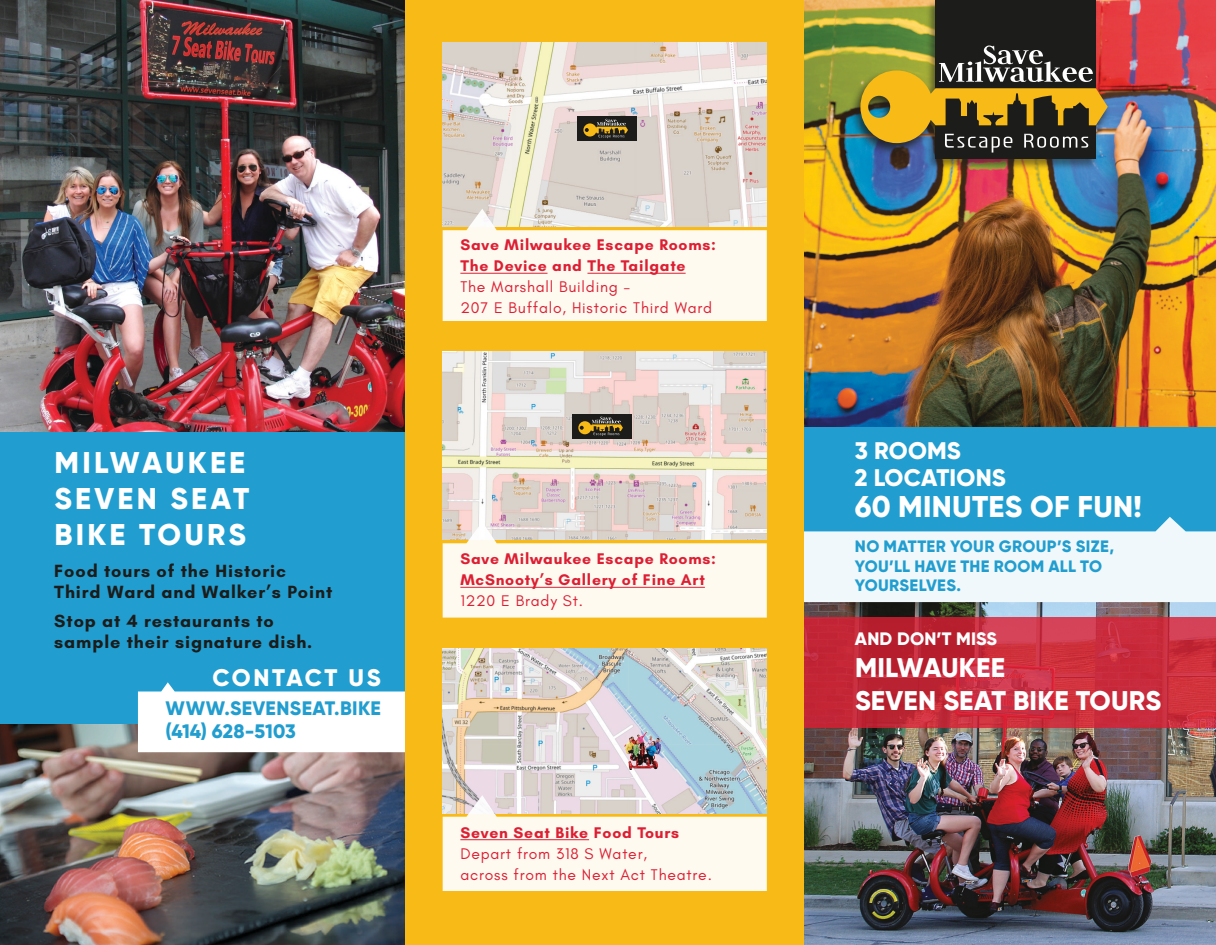
<style>
.page{position:relative;width:1216px;height:945px;background:#fff}
.page>*{position:absolute;margin:0;border:0;box-sizing:border-box;transform-origin:0 0}
.Sub-heading{font:800 30px/36px "Gilroy";letter-spacing:.1em;color:#fff}
.Sub-heading-2{font:800 30px "Gilroy";letter-spacing:.01em;color:#fff}
.Sub-heading-3{font:800 27px "Gilroy";letter-spacing:.01em;color:#fff}
.Sub-heading-4{font:800 24px "Gilroy";letter-spacing:.005em;color:#fff}
.Sub-heading__flushed{font:800 24px "Gilroy";letter-spacing:.1em;color:#fff}
.Sub-heading-5{font:800 19.5px "Gilroy";letter-spacing:.01em;color:#219ecf}
.Body_Text__dark{font:700 18px/21.6px "Glacial Indifference";letter-spacing:.05em;color:#1c1c1b}
.Sub-heading-6{font:800 18px "Gilroy";letter-spacing:.01em;color:#fff}
.Sub-heading-7{font:800 16.5px/19.8px "Gilroy";letter-spacing:.015em;color:#219ecf}
.Body_Text__dark-2{font:700 15.75px "Glacial Indifference";letter-spacing:.05em;color:#dd1e33}
.Body_Text__dark-3{font:15.75px "Glacial Indifference";letter-spacing:.05em;color:#dd1e33}
</style>
<div class="page">
<img style="left:803px;top:602px;width:412px;height:343px">
<svg style="left:803px;top:617px;width:412px;height:110px;background:#c72c3c"></svg>
<img style="left:803px;top:0;width:412px;height:427px">
<div style="left:803px;top:427px;width:412px;height:175px;background:#219ecf"></div>
<svg style="left:803px;top:517px;width:412px;height:85px"></svg>
<img style="left:0;top:0;width:405px;height:432px">
<div style="left:0;top:432px;width:405px;height:513px;background:#219ecf"></div>
<img style="left:0;top:724px;width:405px;height:221px">
<svg style="left:138px;top:682px;width:267px;height:70px;background:#e1f2f8"></svg>
<div style="left:405px;top:0;width:398px;height:945px;background:#f8ba16"></div>
<div style="left:926px;top:0;width:172px;height:170px;background:#1c1c1b;opacity:.5"></div>
<div style="left:935px;top:0;width:160px;height:158px;background:#1c1c1b"></div>
<div style="left:848px;top:68px;width:263px;height:89px;background:#1c1c1b;opacity:.8"></div>
<svg style="left:860px;top:46px;width:247px;height:107px"></svg>
<img style="left:442px;top:43px;width:324px;height:166px">
<svg style="left:442px;top:209px;width:324px;height:112px;background:#f9f3e5"></svg>
<hr style="left:460px;top:273px;width:87px;height:1px;background:#dd1e33">
<hr style="left:587px;top:273px;width:98px;height:1px;background:#dd1e33">
<img style="left:442px;top:352px;width:324px;height:170px">
<svg style="left:442px;top:522px;width:324px;height:96px;background:#f8f0e2"></svg>
<hr style="left:460px;top:587px;width:245px;height:1px;background:#dd1e33">
<img style="left:442px;top:648px;width:324px;height:147px">
<svg style="left:442px;top:795px;width:324px;height:96px;background:#f5f0e4"></svg>
<hr style="left:460px;top:839px;width:129px;height:1px;background:#dd1e33">
<img style="left:624px;top:732px;width:37px;height:37px">
<div style="left:577px;top:116px;width:60px;height:25px;background:#1c1c1b"></div>
<svg style="left:583px;top:119px;width:45px;height:19px"></svg>
<div style="left:572px;top:414px;width:60px;height:25px;background:#1c1c1b"></div>
<svg style="left:578px;top:417px;width:45px;height:19px"></svg>
<p class="Sub-heading" style="left:54px;top:444px;width:196px">MILWAUKEE<br>SEVEN SEAT</p>
<p class="Sub-heading" style="left:54px;top:516px;width:193px">BIKE TOURS</p>
<p class="Body_Text__dark" style="left:54px;top:560px;width:279px">Food tours of the Historic<br>Third Ward and Walker’s Point</p>
<p class="Body_Text__dark" style="left:54px;top:610px;width:259px">Stop at 4 restaurants to sample their signature dish.</p>
<p class="Sub-heading__flushed" style="left:212px;top:662px;width:170px">CONTACT US</p>
<p class="Sub-heading-5" style="left:166px;top:696px;width:216px">WWW.SEVENSEAT.BIKE</p>
<p class="Sub-heading-5" style="left:165px;top:719px;width:132px">(414) 628-5103</p>
<p class="Body_Text__dark-2" style="left:460px;top:235px;width:257px">Save Milwaukee Escape Rooms:</p>
<p class="Body_Text__dark-2" style="left:460px;top:256px;width:227px">The Device and The Tailgate</p>
<p class="Body_Text__dark-3" style="left:460px;top:278px;width:171px">The Marshall Building –</p>
<p class="Body_Text__dark-3" style="left:460px;top:299px;width:253px">207 E Buffalo, Historic Third Ward</p>
<p class="Body_Text__dark-2" style="left:460px;top:549px;width:257px">Save Milwaukee Escape Rooms:</p>
<p class="Body_Text__dark-2" style="left:460px;top:570px;width:246px">McSnooty’s Gallery of Fine Art</p>
<p class="Body_Text__dark-3" style="left:460px;top:592px;width:124px">1220 E Brady St.</p>
<p class="Body_Text__dark-2" style="left:460px;top:823px;width:220px">Seven Seat Bike Food Tours</p>
<p class="Body_Text__dark-3" style="left:460px;top:845px;width:188px">Depart from 318 S Water,</p>
<p class="Body_Text__dark-3" style="left:460px;top:866px;width:253px">across from the Next Act Theatre.</p>
<p class="Sub-heading-4" style="left:854px;top:435px;width:108px">3 ROOMS</p>
<p class="Sub-heading-4" style="left:854px;top:462px;width:152px">2 LOCATIONS</p>
<p class="Sub-heading-2" style="left:854px;top:488px;width:288px">60 MINUTES OF FUN!</p>
<p class="Sub-heading-7" style="left:855px;top:536px;width:261px">NO MATTER YOUR GROUP’S SIZE,<br>YOU’LL HAVE THE ROOM ALL TO<br>YOURSELVES.</p>
<p class="Sub-heading-6" style="left:855px;top:627px;width:144px">AND DON’T MISS</p>
<p class="Sub-heading-3" style="left:855px;top:651px;width:151px">MILWAUKEE</p>
<p class="Sub-heading-3" style="left:855px;top:683px;width:308px">SEVEN SEAT BIKE TOURS</p>
</div>
